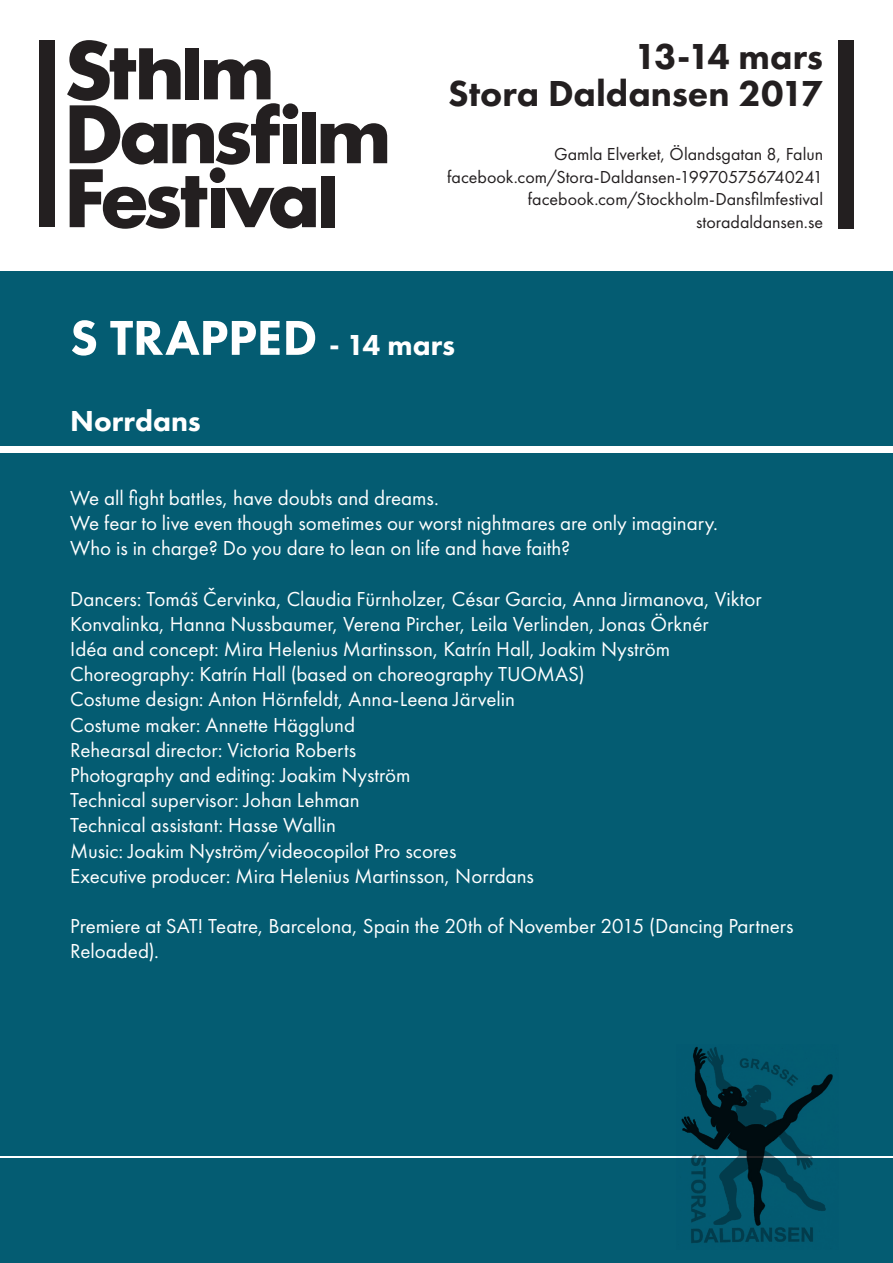
<style>
.page{position:relative;width:893px;height:1263px;background:#fff}
.page>*{position:absolute;margin:0;border:0;box-sizing:border-box;transform-origin:0 0}
.t1{font:800 50.7px "Futura PT";letter-spacing:-.005em;color:#fff}
.t2{font:800 37.5px "Futura PT";color:#231f20}
.t3{font:800 30px "Futura PT";color:#fff}
.t4{font:21px/25.2px "Futura PT";color:#fff}
.t5{font:18px "Futura PT";color:#231f20}
.s1{font-size:30px}
</style>
<div class="page">
<div style="left:0;top:271px;width:893px;height:992px;background:#045c72"></div>
<div style="left:40px;top:41px;width:15px;height:186px;background:#231f20"></div>
<svg style="left:67px;top:40px;width:320px;height:189px"></svg>
<div style="left:838px;top:40px;width:15px;height:189px;background:#231f20"></div>
<div style="left:0;top:446px;width:893px;height:7px;background:#fff"></div>
<hr style="left:0;top:1157px;width:893px;height:1px;background:#fff">
<img style="left:677px;top:1046px;width:161px;height:197px">
<p class="t2" style="left:634px;top:33px;width:190px">13-14 mars</p>
<p class="t2" style="left:448px;top:70px;width:376px">Stora Daldansen 2017</p>
<p class="t5" style="left:554px;top:144px;width:271px">Gamla Elverket, Ölandsgatan 8, Falun</p>
<p class="t5" style="left:447px;top:166px;width:377px">facebook.com/Stora-Daldansen-199705756740241</p>
<p class="t5" style="left:528px;top:189px;width:297px">facebook.com/Stockholm-Dansfilmfestival</p>
<p class="t5" style="left:696px;top:211px;width:128px">storadaldansen.se</p>
<p class="t1" style="left:70px;top:306px;width:387px">S TRAPPED <span class="s1">- 14 mars</span></p>
<p class="t3" style="left:70px;top:402px;width:132px">Norrdans</p>
<p class="t4" style="left:70px;top:485px;width:370px">We all fight battles, have doubts and dreams.</p>
<p class="t4" style="left:70px;top:510px;width:649px">We fear to live even though sometimes our worst nightmares are only imaginary.</p>
<p class="t4" style="left:70px;top:535px;width:501px">Who is in charge? Do you dare to lean on life and have faith?</p>
<p class="t4" style="left:70px;top:586px;width:693px">Dancers: Tomáš Červinka, Claudia Fürnholzer, César Garcia, Anna Jirmanova, Viktor<br>Konvalinka, Hanna Nussbaumer, Verena Pircher, Leila Verlinden, Jonas Örknér</p>
<p class="t4" style="left:70px;top:636px;width:601px">Idéa and concept: Mira Helenius Martinsson, Katrín Hall, Joakim Nyström</p>
<p class="t4" style="left:70px;top:661px;width:516px">Choreography: Katrín Hall (based on choreography TUOMAS)</p>
<p class="t4" style="left:70px;top:687px;width:446px">Costume design: Anton Hörnfeldt, Anna-Leena Järvelin</p>
<p class="t4" style="left:70px;top:712px;width:286px">Costume maker: Annette Hägglund</p>
<p class="t4" style="left:70px;top:737px;width:287px">Rehearsal director: Victoria Roberts</p>
<p class="t4" style="left:70px;top:762px;width:342px">Photography and editing: Joakim Nyström</p>
<p class="t4" style="left:70px;top:787px;width:291px">Technical supervisor: Johan Lehman</p>
<p class="t4" style="left:70px;top:813px;width:267px">Technical assistant: Hasse Wallin</p>
<p class="t4" style="left:70px;top:838px;width:388px">Music: Joakim Nyström/videocopilot Pro scores</p>
<p class="t4" style="left:70px;top:863px;width:465px">Executive producer: Mira Helenius Martinsson, Norrdans</p>
<p class="t4" style="left:70px;top:913px;width:725px">Premiere at SAT! Teatre, Barcelona, Spain the 20th of November 2015 (Dancing Partners<br>Reloaded).</p>
</div>
